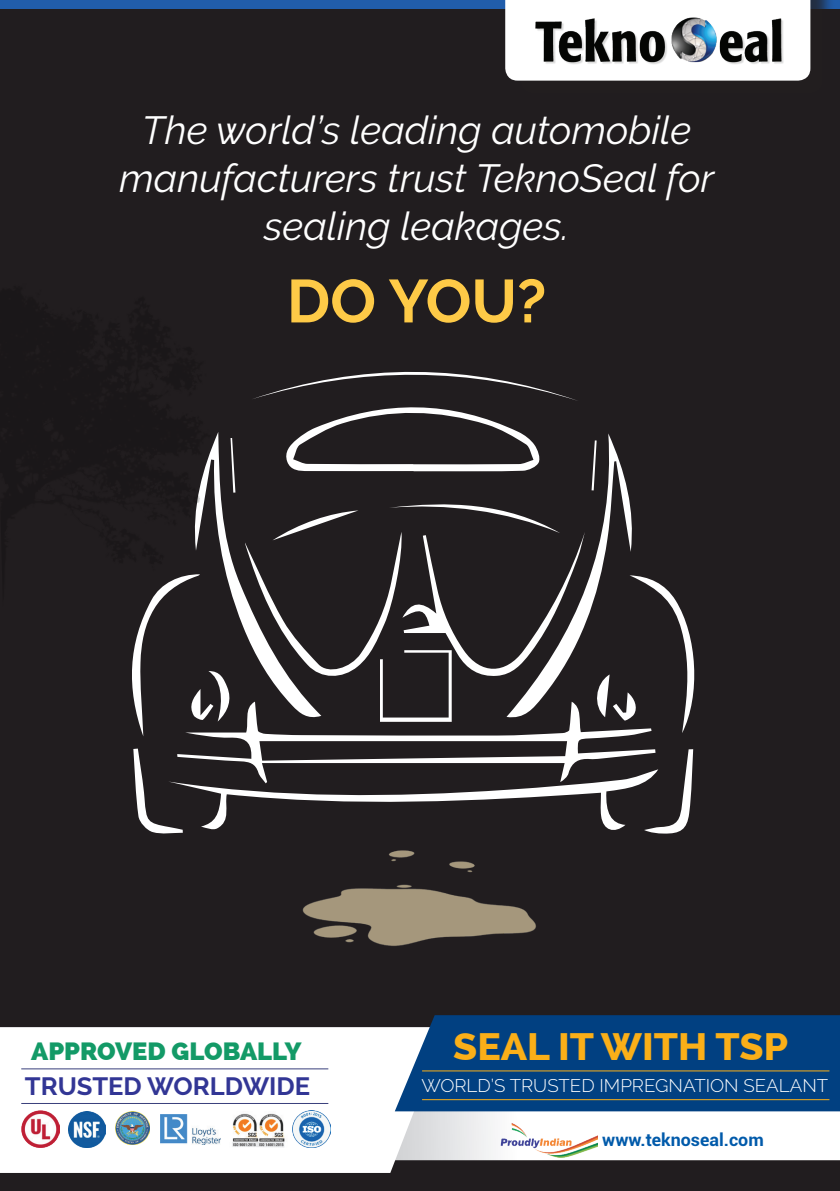
<style>
.page{position:relative;width:840px;height:1191px;background:#fff}
.page>*{position:absolute;margin:0;border:0;box-sizing:border-box;transform-origin:0 0}
.t1{font:700 60.6px "Raleway";color:#feca47}
.t2{font:italic 39.2px/48px "Raleway";color:#fff;text-align:center}
.t3{font:800 38.2px "Raleway";color:#faaf18}
.t4{font:700 25px "Raleway";color:#323695}
.t5{font:800 25px "Raleway";color:#139a67}
.t6{font:300 18.2px "Raleway";color:#fff}
.t7{font:700 17.4px "Roboto";color:#015aaa}
</style>
<div class="page">
<div style="left:0;top:3px;width:839px;height:1188px;background:#211d1f"></div>
<svg style="left:133px;top:371px;width:562px;height:463px"></svg>
<img style="left:302px;top:850px;width:234px;height:96px">
<img style="left:132px;top:371px;width:87px;height:342px">
<div style="left:0;top:0;width:839px;height:8px;background:#215dab"></div>
<svg style="left:446px;top:1111px;width:393px;height:49px;background:#f9fafa"></svg>
<svg style="left:0;top:1027px;width:446px;height:146px;background:#f9f9f9"></svg>
<svg style="left:394px;top:1015px;width:445px;height:96px;background:#0c4783"></svg>
<img style="left:500px;top:1122px;width:97px;height:36px">
<hr style="left:422px;top:1070px;width:407px;height:1px;background:#faaf18">
<hr style="left:422px;top:1099px;width:407px;height:1px;background:#faaf18">
<img style="left:292px;top:1110px;width:38px;height:37px">
<hr style="left:21px;top:1068px;width:307px;height:1px;background:#39407b">
<hr style="left:21px;top:1103px;width:307px;height:1px;background:#39407b">
<img style="left:115px;top:1111px;width:34px;height:34px">
<img style="left:160px;top:1114px;width:60px;height:30px">
<img style="left:68px;top:1111px;width:37px;height:36px">
<img style="left:21px;top:1111px;width:38px;height:36px">
<img style="left:230px;top:1111px;width:57px;height:36px">
<div style="left:508px;top:0;width:327px;height:105px;background:#231f20"></div>
<div style="left:505px;top:0;width:305px;height:81px;background:#fff"></div>
<div style="left:519px;top:14px;width:279px;height:65px;background:#fff"></div>
<img style="left:535px;top:17px;width:249px;height:47px">
<p class="t2" style="left:119px;top:106px;width:596px">The world’s leading automobile manufacturers trust TeknoSeal for sealing leakages.</p>
<h1 class="t1" style="left:287px;top:266px;width:261px">DO YOU?</h1>
<p class="t5" style="left:31px;top:1036px;width:272px">APPROVED GLOBALLY</p>
<p class="t3" style="left:453px;top:1024px;width:336px">SEAL IT WITH TSP</p>
<p class="t4" style="left:25px;top:1071px;width:287px">TRUSTED WORLDWIDE</p>
<p class="t6" style="left:421px;top:1075px;width:408px">WORLD’S TRUSTED IMPREGNATION SEALANT</p>
<p class="t7" style="left:602px;top:1127px;width:163px">www.teknoseal.com</p>
</div>
